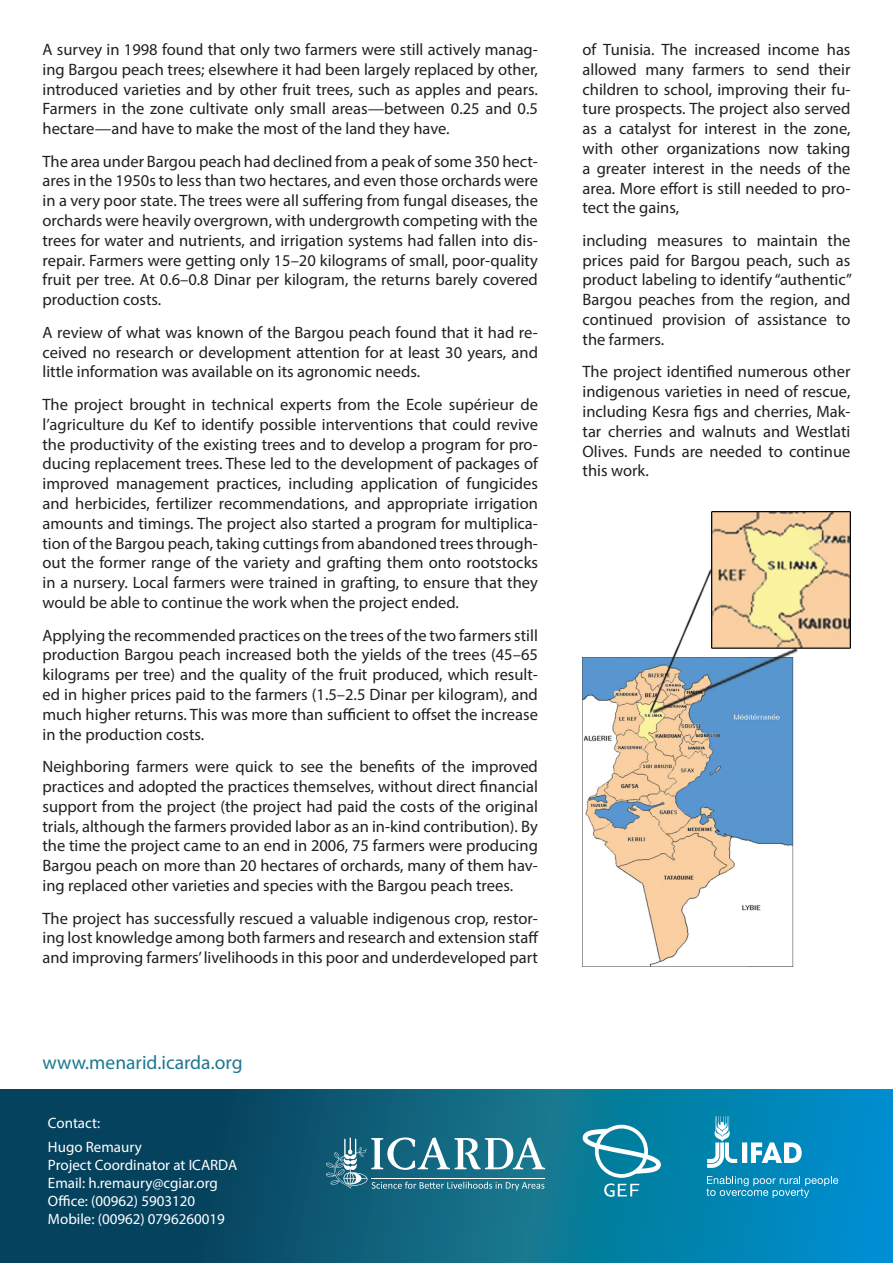
<style>
.page{position:relative;width:893px;height:1263px;background:#fff}
.page>*{position:absolute;margin:0;border:0;box-sizing:border-box;transform-origin:0 0}
.t1{font:19.5px "Myriad Pro";color:#1c7890}
.body{font:16.5px/19.8px "Myriad Pro";color:#231f20;text-align:justify}
.t2{font:15px/18px "Myriad Pro";color:#fff}
</style>
<div class="page">
<svg style="left:0;top:1089px;width:893px;height:174px;background:#076385"></svg>
<svg style="left:326px;top:1137px;width:219px;height:53px"></svg>
<svg style="left:583px;top:1125px;width:78px;height:72px"></svg>
<svg style="left:706px;top:1176px;width:132px;height:22px;background:#2d9cc7"></svg>
<svg style="left:707px;top:1116px;width:95px;height:52px"></svg>
<img style="left:583px;top:512px;width:267px;height:454px">
<p class="body" style="left:43px;top:39px;width:497px">A survey in 1998 found that only two farmers were still actively manag&shy;ing Bargou peach trees; elsewhere it had been largely replaced by other, introduced varieties and by other fruit trees, such as apples and pears.<br>Farmers in the zone cultivate only small areas—between 0.25 and 0.5 hectare—and have to make the most of the land they have.</p>
<p class="body" style="left:43px;top:151px;width:497px">The area under Bargou peach had declined from a peak of some 350 hect&shy;ares in the 1950s to less than two hectares, and even those orchards were in a very poor state. The trees were all suffering from fungal diseases, the orchards were heavily overgrown, with undergrowth competing with the trees for water and nutrients, and irrigation systems had fallen into dis&shy;repair. Farmers were getting only 15–20 kilograms of small, poor-quality fruit per tree. At 0.6–0.8 Dinar per kilogram, the returns barely covered production costs.</p>
<p class="body" style="left:43px;top:322px;width:497px">A review of what was known of the Bargou peach found that it had re&shy;ceived no research or development attention for at least 30 years, and little information was available on its agronomic needs.</p>
<p class="body" style="left:43px;top:394px;width:497px">The project brought in technical experts from the Ecole supérieur de l’agriculture du Kef to identify possible interventions that could revive the productivity of the existing trees and to develop a program for pro&shy;ducing replacement trees. These led to the development of packages of improved management practices, including application of fungicides and herbicides, fertilizer recommendations, and appropriate irrigation amounts and timings. The project also started a program for multiplica&shy;tion of the Bargou peach, taking cuttings from abandoned trees through&shy;out the former range of the variety and grafting them onto rootstocks in a nursery. Local farmers were trained in grafting, to ensure that they would be able to continue the work when the project ended.</p>
<p class="body" style="left:43px;top:625px;width:497px">Applying the recommended practices on the trees of the two farmers still production Bargou peach increased both the yields of the trees (45–65 kilograms per tree) and the quality of the fruit produced, which result&shy;ed in higher prices paid to the farmers (1.5–2.5 Dinar per kilogram), and much higher returns. This was more than sufficient to offset the increase in the production costs.</p>
<p class="body" style="left:43px;top:756px;width:497px">Neighboring farmers were quick to see the benefits of the improved practices and adopted the practices themselves, without direct financial support from the project (the project had paid the costs of the original trials, although the farmers provided labor as an in-kind contribution). By the time the project came to an end in 2006, 75 farmers were producing Bargou peach on more than 20 hectares of orchards, many of them hav&shy;ing replaced other varieties and species with the Bargou peach trees.</p>
<p class="body" style="left:43px;top:908px;width:498px">The project has successfully rescued a valuable indigenous crop, restor&shy;ing lost knowledge among both farmers and research and extension staff and improving farmers’ livelihoods in this poor and underdeveloped part</p>
<p class="t1" style="left:43px;top:1051px;width:202px">www.menarid.icarda.org</p>
<p class="t2" style="left:48px;top:1110px;width:95px;line-height:24.8px">Contact:<br>Hugo Remaury</p>
<p class="t2" style="left:48px;top:1156px;width:191px">Project Coordinator at ICARDA<br>Email: h.remaury@cgiar.org<br>Office: (00962) 5903120<br>Mobile: (00962) 0796260019</p>
<p class="body" style="left:583px;top:39px;width:269px">of Tunisia. The increased income has allowed many farmers to send their children to school, improving their fu&shy;ture prospects. The project also served as a catalyst for interest in the zone, with other organizations now taking a greater interest in the needs of the area. More effort is still needed to pro&shy;tect the gains,</p>
<p class="body" style="left:583px;top:230px;width:271px">including measures to maintain the prices paid for Bargou peach, such as product labeling to identify “authentic” Bargou peaches from the region, and continued provision of assistance to the farmers.</p>
<p class="body" style="left:583px;top:362px;width:269px">The project identified numerous other indigenous varieties in need of rescue, including Kesra figs and cherries, Mak&shy;tar cherries and walnuts and Westlati Olives. Funds are needed to continue this work.</p>
</div>
